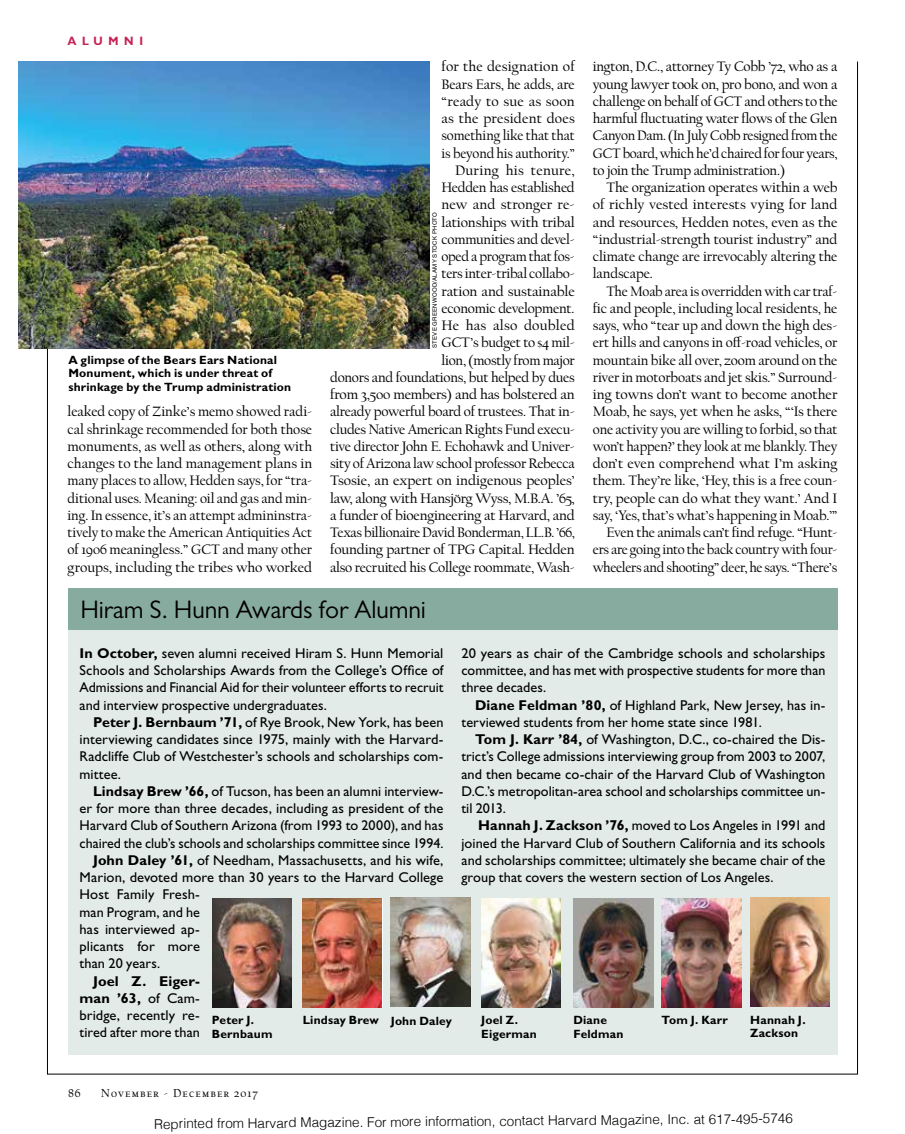
<style>
.page{position:relative;width:905px;height:1134px;background:#fff}
.page>*{position:absolute;margin:0;border:0;box-sizing:border-box;transform-origin:0 0}
.t1{font:25.5px "Gill Sans MT Std";letter-spacing:-.005em;color:#000}
.t2{font:14.25px/17.2px "Cal Harvard";letter-spacing:-.01em;color:#000;text-align:justify}
.t3{font:14.25px/17.2px "Gill Sans Std";letter-spacing:.005em;color:#000;text-align:justify}
.t4{font:300 13.5px "Helvetica";color:#000}
.t5{font:700 12px/13.5px "Gill Sans Std";letter-spacing:.015em;color:#000}
.t6{font:12px "Cal Harvard";letter-spacing:.1em;color:#000}
.t7{font:700 12px "Gill Sans Display";color:#c82254}
.t8{font:6px "Helvetica LT Std";letter-spacing:.045em;color:#000}
.s1{font-weight:700}
</style>
<div class="page">
<hr style="left:47px;top:62px;width:1px;height:1012px;background:#000">
<hr style="left:857px;top:62px;width:1px;height:1012px;background:#000">
<hr style="left:47px;top:1074px;width:810px;height:1px;background:#000">
<div style="left:68px;top:589px;width:769px;height:465px;background:#e2ebe7"></div>
<div style="left:68px;top:589px;width:769px;height:41px;background:#88ab9f"></div>
<img style="left:750px;top:898px;width:79px;height:109px">
<img style="left:19px;top:62px;width:410px;height:286px">
<img style="left:212px;top:898px;width:79px;height:109px">
<img style="left:481px;top:898px;width:80px;height:109px">
<img style="left:391px;top:898px;width:79px;height:109px">
<img style="left:661px;top:898px;width:80px;height:109px">
<img style="left:573px;top:898px;width:80px;height:109px">
<img style="left:303px;top:898px;width:78px;height:109px">
<p class="t7" style="left:68px;top:34px;width:54px">ALUMN</p>
<p class="t7" style="left:139px;top:34px;width:6px">I</p>
<p class="t5" style="left:68px;top:353px;width:224px">A glimpse of the Bears Ears National<br>Monument, which is under threat of shrinkage by the Trump administration</p>
<p class="t2" style="left:68px;top:404px;width:246px">leaked copy of Zinke’s memo showed radi&shy;cal shrinkage recommended for both those monuments, as well as others, along with changes to the land management plans in many places to allow, Hedden says, for “tra&shy;ditional uses. Meaning: oil and gas and min&shy;ing. In essence, it’s an attempt admininstra&shy;tively to make the American Antiquities Act of 1906 meaningless.” GCT and many other groups, including the tribes who worked</p>
<p class="t2" style="left:330px;top:59px;width:247px;text-align:right">for the designation of<br>Bears Ears, he adds, are<br>“ready to sue as soon<br>as the president does<br>something like that that<br>is beyond his authority.”<br>During his tenure,<br>Hedden has established<br>new and stronger re-<br>lationships with tribal<br>communities and devel-<br>oped a program that fos-<br>ters inter-tribal collabo-<br>ration and sustainable<br>economic development.<br>He has also doubled<br>GCT’s budget to $4 mil-<br>lion, (mostly from major<br>donors and foundations, but helped by dues from 3,500 members) and has bolstered an already powerful board of trustees. That in&shy;cludes Native American Rights Fund execu&shy;tive director John E. Echohawk and Univer&shy;sity of Arizona law school professor Rebecca<br>Tsosie, an expert on indigenous peoples’ law, along with Hansjörg Wyss, M.B.A. ’65, a funder of bioengineering at Harvard, and<br>Texas billionaire David Bonderman, LL.B. ’66, founding partner of TPG Capital. Hedden also recruited his College roommate, Wash-</p>
<p class="t2" style="left:592px;top:59px;width:246px">ington, D.C., attorney Ty Cobb ’72, who as a young lawyer took on, pro bono, and won a challenge on behalf of GCT and others to the harmful fluctuating water flows of the Glen Canyon Dam. (In July Cobb resigned from the GCT board, which he’d chaired for four years, to join the Trump administration.)</p>
<p class="t2" style="left:592px;top:180px;width:246px;text-indent:14px">The organization operates within a web of richly vested interests vying for land and resources, Hedden notes, even as the “industrial-strength tourist industry” and climate change are irrevocably altering the landscape.</p>
<p class="t2" style="left:592px;top:283px;width:246px;text-align:right">The Moab area is overridden with car traf&shy;fic and people, including local residents, he says, who “tear up and down the high des&shy;ert hills and canyons in off-road vehicles, or mountain bike all over, zoom around on the river in motorboats and jet skis.” Surround&shy;ing towns don’t want to become another Moab, he says, yet when he asks, “‘Is there one activity you are willing to forbid, so that won’t happen?’ they look at me blankly. They don’t even comprehend what I’m asking them. They’re like, ‘Hey, this is a free coun&shy;try, people can do what they want.’ And I say, ‘Yes, that’s what’s happening in Moab.’” Even the animals can’t find refuge. “Hunt&shy;ers are going into the back country with four&shy;wheelers and shooting” deer, he says. “There’s</p>
<p class="t8" style="left:431px;top:348px;width:137px;rotate:-90deg">STEVE GREENWOOD/ALAMY STOCK PHOTO</p>
<h1 class="t1" style="left:80px;top:594px;width:347px">Hiram S. Hunn Awards for Alumni</h1>
<p class="t3" style="left:461px;top:644px;width:365px">20 years as chair of the Cambridge schools and scholarships committee, and has met with prospective students for more than three decades.</p>
<p class="t3" style="left:461px;top:696px;width:365px;text-indent:13px"><span class="s1">Diane Feldman ’80,</span> of Highland Park, New Jersey, has in&shy;terviewed students from her home state since 1981.</p>
<p class="t3" style="left:461px;top:731px;width:365px;text-indent:14px"><span class="s1">Tom J. Karr ’84,</span> of Washington, D.C., co-chaired the Dis&shy;trict’s College admissions interviewing group from 2003 to 2007, and then became co-chair of the Harvard Club of Washington D.C.’s metropolitan-area school and scholarships committee un&shy;til 2013.</p>
<p class="t3" style="left:461px;top:817px;width:365px;text-indent:17px"><span class="s1">Hannah J. Zackson ’76,</span> moved to Los Angeles in 1991 and joined the Harvard Club of Southern California and its schools and scholarships committee; ultimately she became chair of the group that covers the western section of Los Angeles.</p>
<p class="t3" style="left:80px;top:644px;width:365px"><span class="s1">In October,</span> seven alumni received Hiram S. Hunn Memorial Schools and Scholarships Awards from the College’s Office of Admissions and Financial Aid for their volunteer efforts to recruit and interview prospective undergraduates.</p>
<p class="t3" style="left:80px;top:713px;width:365px;text-indent:13px"><span class="s1">Peter J. Bernbaum ’71,</span> of Rye Brook, New York, has been interviewing candidates since 1975, mainly with the Harvard-Radcliffe Club of Westchester’s schools and scholarships com&shy;mittee.</p>
<p class="t3" style="left:93px;top:782px;width:352px"><span class="s1">Lindsay Brew ’66,</span> of Tucson, has been an alumni interview-</p>
<p class="t3" style="left:80px;top:800px;width:365px">er for more than three decades, including as president of the</p>
<p class="t3" style="left:80px;top:817px;width:365px">Harvard Club of Southern Arizona (from 1993 to 2000), and has</p>
<p class="t3" style="left:80px;top:834px;width:365px">chaired the club’s schools and scholarships committee since 1994.</p>
<p class="t3" style="left:93px;top:851px;width:352px"><span class="s1">John Daley ’61,</span> of Needham, Massachusetts, and his wife,</p>
<p class="t3" style="left:80px;top:869px;width:365px">Marion, devoted more than 30 years to the Harvard College</p>
<p class="t3" style="left:80px;top:886px;width:122px">Host Family Fresh-</p>
<p class="t3" style="left:80px;top:903px;width:122px">man Program, and he</p>
<p class="t3" style="left:80px;top:920px;width:122px">has interviewed ap-</p>
<p class="t3" style="left:80px;top:938px;width:122px">plicants for more</p>
<p class="t3" style="left:80px;top:955px;width:82px">than 20 years.</p>
<p class="t3" style="left:80px;top:972px;width:122px;text-indent:14px"><span class="s1">Joel Z. Eiger&shy;man ’63,</span> of Cam&shy;bridge, recently re&shy;tired after more than</p>
<p class="t5" style="left:750px;top:1013px;width:57px">Hannah J.<br>Zackson</p>
<p class="t5" style="left:303px;top:1014px;width:78px">Lindsay Brew</p>
<p class="t5" style="left:391px;top:1015px;width:63px">John Daley</p>
<p class="t5" style="left:573px;top:1014px;width:35px">Diane</p>
<p class="t5" style="left:661px;top:1014px;width:68px">Tom J. Karr</p>
<p class="t5" style="left:573px;top:1027px;width:52px">Feldman</p>
<p class="t5" style="left:212px;top:1014px;width:62px">Peter J.<br>Bernbaum</p>
<p class="t5" style="left:481px;top:1014px;width:57px">Joel Z.<br>Eigerman</p>
<p class="t6" style="left:68px;top:1087px;width:14px">86</p>
<p class="t6" style="left:101px;top:1087px;width:159px">November - December 2017</p>
<p class="t4" style="left:154px;top:1110px;width:640px">Reprinted from Harvard Magazine. For more information, contact Harvard Magazine, Inc. at 617-495-5746</p>
</div>
